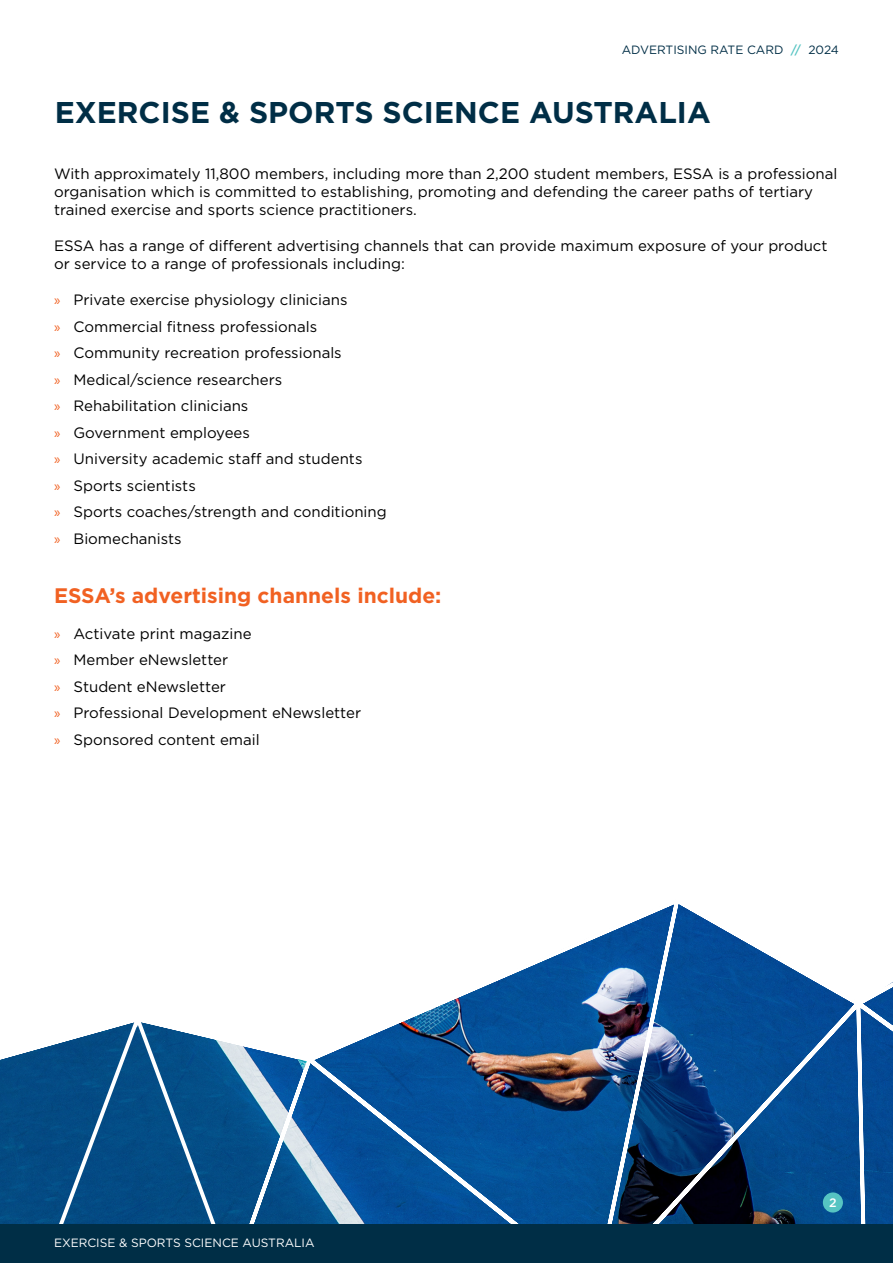
<style>
.page{position:relative;width:893px;height:1263px;background:#fff}
.page>*{position:absolute;margin:0;border:0;box-sizing:border-box;transform-origin:0 0}
.t1{font:700 30px "Gotham";color:#002e46}
.t2{font:700 21px "Gotham";color:#f16122}
.t3{font:15px/26.5px "Gotham";color:#000}
.t4{font:500 12.3px "Gotham";color:#fff}
.t5{font:12px "Gotham";color:#fff}
.t6{font:12px "Gotham";color:#002e46}
.s1{font-weight:500;color:#56c4c2}
.s2{font-family:"Myriad Pro";color:#f16122}
</style>
<div class="page">
<svg style="left:0;top:904px;width:893px;height:320px"></svg>
<svg style="left:298px;top:1059px;width:9px;height:11px"></svg>
<div style="left:0;top:1224px;width:893px;height:39px;background:#002e46"></div>
<div style="left:823px;top:1192px;width:20px;height:20px;background:#56c4c2;border-radius:50%"></div>
<p class="t6" style="left:622px;top:42px;width:219px">ADVERTISING RATE CARD <span class="s1">//</span> 2024</p>
<h1 class="t1" style="left:55px;top:92px;width:657px">EXERCISE &amp; SPORTS SCIENCE AUSTRALIA</h1>
<p class="t3" style="left:54px;top:164px;width:785px;line-height:18px">With approximately 11,800 members, including more than 2,200 student members, ESSA is a professional organisation which is committed to establishing, promoting and defending the career paths of tertiary trained exercise and sports science practitioners.</p>
<p class="t3" style="left:54px;top:236px;width:775px;line-height:18px">ESSA has a range of different advertising channels that can provide maximum exposure of your product or service to a range of professionals including:</p>
<p class="t3" style="left:54px;top:286px;width:334px"><span class="s2">»</span> Private exercise physiology clinicians<br><span class="s2">»</span> Commercial fitness professionals<br><span class="s2">»</span> Community recreation professionals<br><span class="s2">»</span> Medical/science researchers<br><span class="s2">»</span> Rehabilitation clinicians<br><span class="s2">»</span> Government employees<br><span class="s2">»</span> University academic staff and students<br><span class="s2">»</span> Sports scientists<br><span class="s2">»</span> Sports coaches/strength and conditioning <span class="s2">»</span> Biomechanists</p>
<h2 class="t2" style="left:54px;top:581px;width:389px">ESSA’s advertising channels include:</h2>
<p class="t3" style="left:54px;top:620px;width:309px"><span class="s2">»</span> Activate print magazine<br><span class="s2">»</span> Member eNewsletter<br><span class="s2">»</span> Student eNewsletter<br><span class="s2">»</span> Professional Development eNewsletter <span class="s2">»</span> Sponsored content email</p>
<p class="t5" style="left:54px;top:1235px;width:262px">EXERCISE &amp; SPORTS SCIENCE AUSTRALIA</p>
<p class="t4" style="left:829px;top:1194px;width:9px">2</p>
</div>
